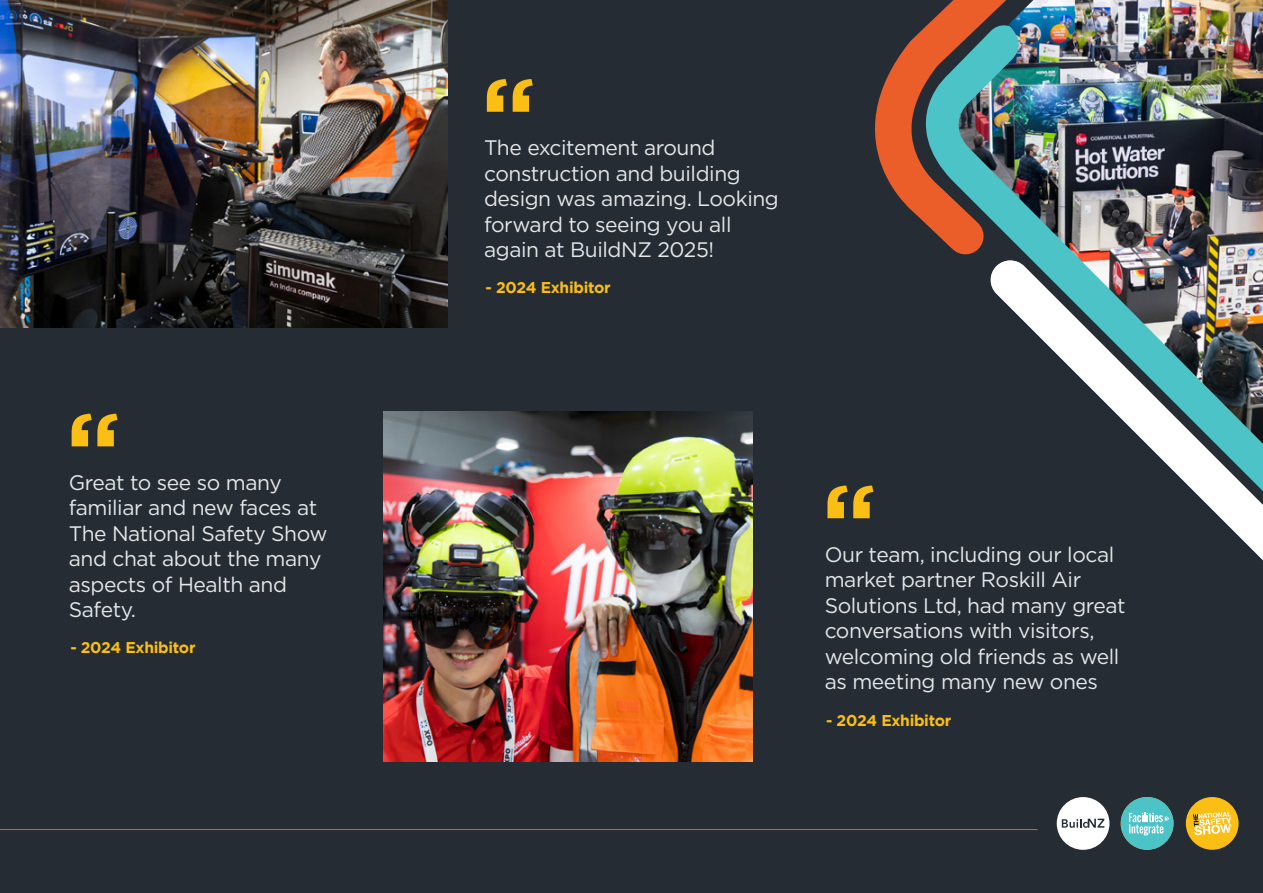
<style>
.page{position:relative;width:1263px;height:893px;background:#252c34}
.page>*{position:absolute;margin:0;border:0;box-sizing:border-box;transform-origin:0 0}
.t1{font:700 101.55px "Gotham";color:#fbbe14}
.t2{font:21px/25.5px "Gotham";letter-spacing:-.02em;color:#e5e6e7}
.t3{font:700 15.6px "Gotham";letter-spacing:-.02em;color:#fbbe14}
</style>
<div class="page">
<svg style="left:875px;top:0;width:82px;height:253px"></svg>
<hr style="left:0;top:829px;width:1037px;height:1px;background:#eb5d29">
<img style="left:957px;top:0;width:306px;height:259px">
<svg style="left:990px;top:259px;width:273px;height:302px"></svg>
<div style="left:1186px;top:797px;width:52px;height:53px;background:#fbbe14;border-radius:50%"></div>
<svg style="left:1193px;top:812px;width:38px;height:23px"></svg>
<div style="left:1121px;top:797px;width:52px;height:53px;background:#4cc3c7;border-radius:50%"></div>
<svg style="left:1129px;top:812px;width:40px;height:23px"></svg>
<div style="left:1057px;top:797px;width:52px;height:53px;background:#fff;border-radius:50%"></div>
<svg style="left:1062px;top:819px;width:42px;height:9px"></svg>
<img style="left:0;top:0;width:447px;height:328px">
<img style="left:383px;top:412px;width:370px;height:349px">
<h1 class="t1" style="left:481px;top:56px;width:56px">“</h1>
<p class="t2" style="left:484px;top:135px;width:296px">The excitement around construction and building design was amazing. Looking forward to seeing you all again at BuildNZ 2025!</p>
<h1 class="t1" style="left:66px;top:391px;width:56px">“</h1>
<p class="t3" style="left:486px;top:278px;width:127px">- 2024 Exhibitor</p>
<p class="t2" style="left:69px;top:469px;width:260px">Great to see so many familiar and new faces at<br>The National Safety Show and chat about the many aspects of Health and<br>Safety.</p>
<h1 class="t1" style="left:822px;top:462px;width:56px">“</h1>
<p class="t2" style="left:825px;top:541px;width:302px">Our team, including our local market partner Roskill Air<br>Solutions Ltd, had many great conversations with visitors, welcoming old friends as well as meeting many new ones</p>
<p class="t3" style="left:70px;top:638px;width:127px">- 2024 Exhibitor</p>
<p class="t3" style="left:826px;top:711px;width:127px">- 2024 Exhibitor</p>
</div>
